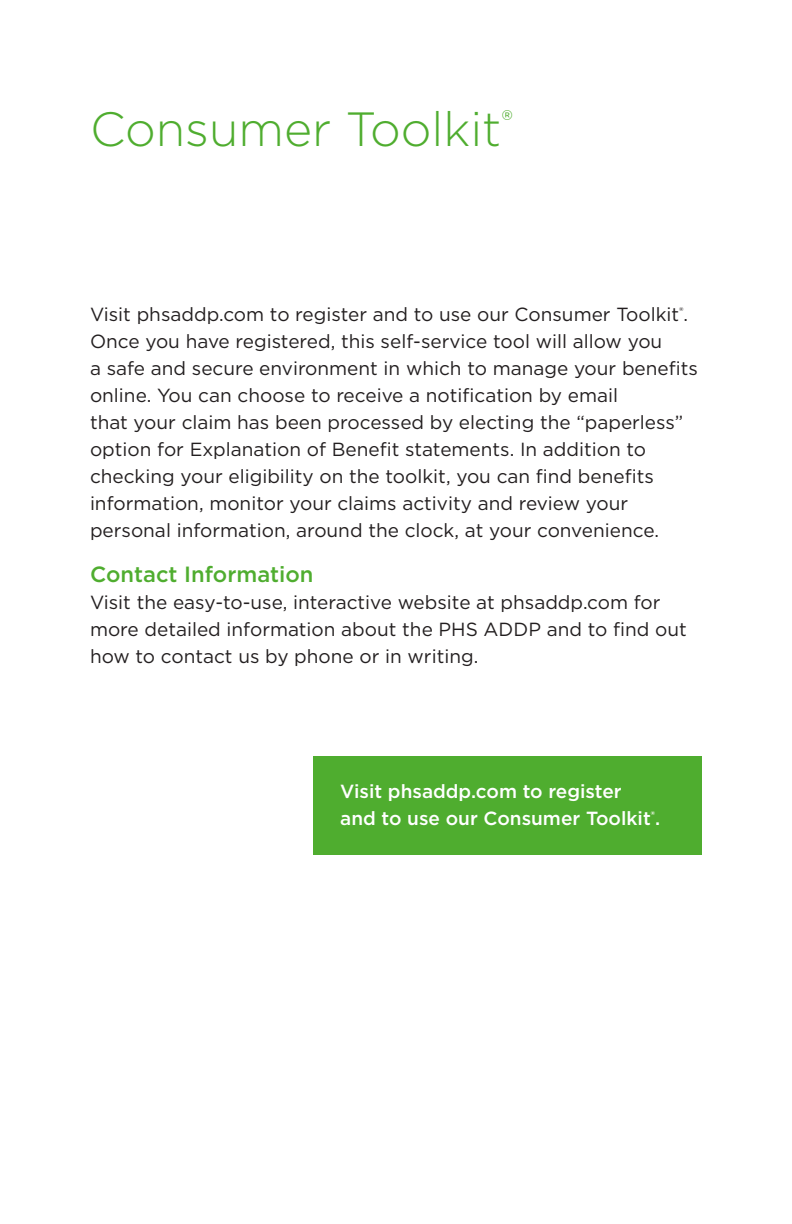
<style>
.page{position:relative;width:792px;height:1224px;background:#fff}
.page>*{position:absolute;margin:0;border:0;box-sizing:border-box;transform-origin:0 0}
.t1{font:300 48px "Gotham";color:#4fad2f}
.Subhead{font:500 22px "Gotham";color:#4fad2f}
.Body_Copy__0_125{font:19px/27px "Gotham";color:#231f20}
.Call_Out{font:500 19px/27px "Gotham";color:#fff}
</style>
<div class="page">
<div style="left:313px;top:756px;width:389px;height:99px;background:#4fad2f"></div>
<p class="t1" style="left:90px;top:99px;width:425px">Consumer Toolkit<sup>®</sup></p>
<p class="Body_Copy__0_125" style="left:90px;top:301px;width:609px">Visit phsaddp.com to register and to use our Consumer Toolkit<sup>®</sup>.<br>Once you have registered, this self-service tool will allow you<br>a safe and secure environment in which to manage your benefits online. You can choose to receive a notification by email<br>that your claim has been processed by electing the “paperless” option for Explanation of Benefit statements. In addition to checking your eligibility on the toolkit, you can find benefits information, monitor your claims activity and review your personal information, around the clock, at your convenience.</p>
<p class="Subhead" style="left:90px;top:560px;width:225px">Contact Information</p>
<p class="Body_Copy__0_125" style="left:90px;top:589px;width:598px">Visit the easy-to-use, interactive website at phsaddp.com for more detailed information about the PHS ADDP and to find out how to contact us by phone or in writing.</p>
<p class="Call_Out" style="left:340px;top:778px;width:322px">Visit phsaddp.com to register and to use our Consumer Toolkit<sup>®</sup>.</p>
</div>
